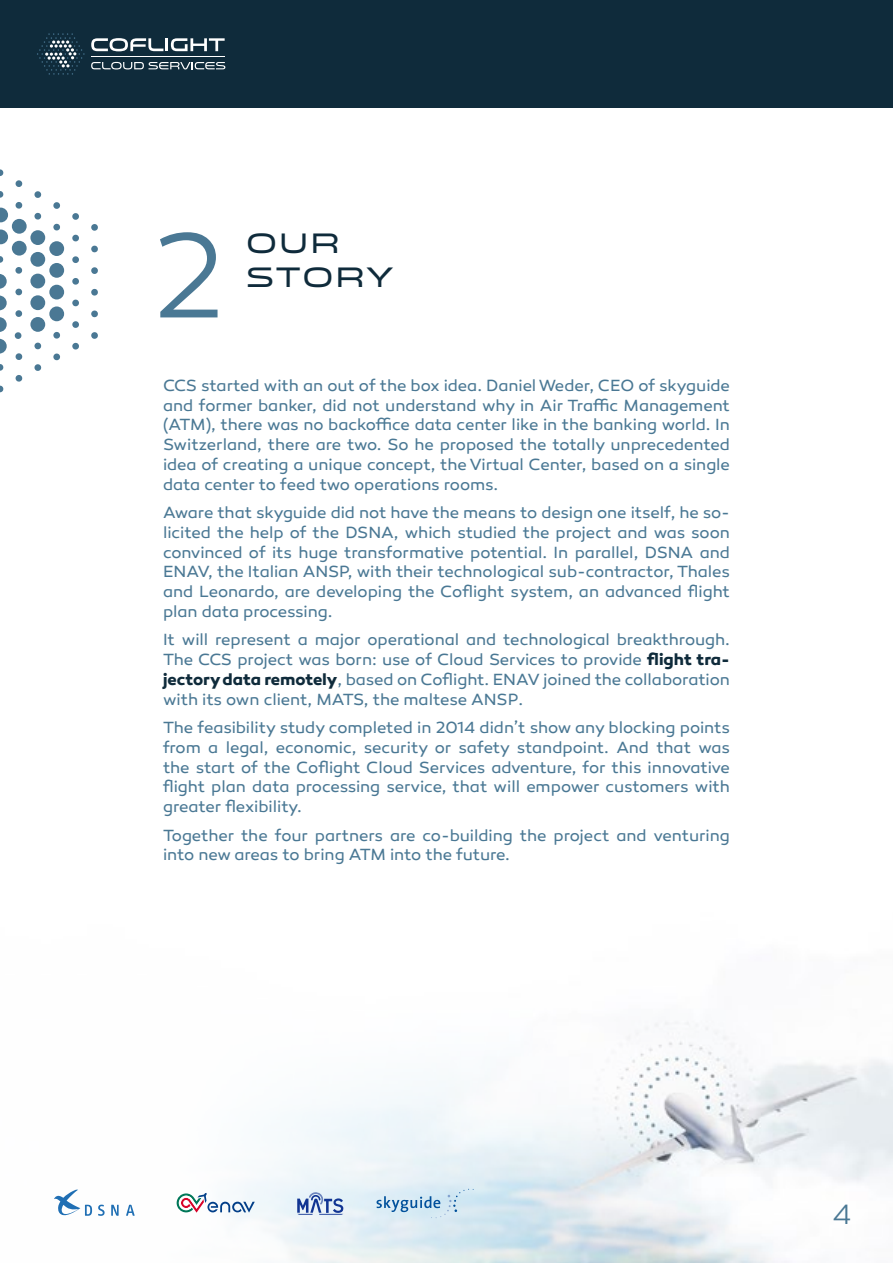
<style>
.page{position:relative;width:893px;height:1263px;background:#fff}
.page>*{position:absolute;margin:0;border:0;box-sizing:border-box;transform-origin:0 0}
.t1{font:300 122.55px "Canaro";color:#4a7894}
.t2{font:28.5px "Venera 700";letter-spacing:.095em;color:#0f2b3b}
.t3{font:300 28.5px "Canaro";color:#4a7894}
.t4{font:16.5px/19.8px "Canaro";letter-spacing:-.005em;color:#4a7894;text-align:justify}
.s1{font-weight:700;color:#0f2b3b}
</style>
<div class="page">
<img style="left:75px;top:1021px;width:818px;height:242px">
<div style="left:0;top:0;width:893px;height:107px;background:#0f2b3b"></div>
<hr style="left:91px;top:56px;width:134px;height:1px;background:#fff">
<svg style="left:37px;top:33px;width:48px;height:42px"></svg>
<svg style="left:91px;top:62px;width:134px;height:7px"></svg>
<svg style="left:91px;top:38px;width:134px;height:13px"></svg>
<svg style="left:98px;top:1204px;width:7px;height:12px"></svg>
<svg style="left:126px;top:1204px;width:9px;height:12px"></svg>
<svg style="left:111px;top:1204px;width:8px;height:12px"></svg>
<svg style="left:54px;top:1190px;width:38px;height:26px"></svg>
<svg style="left:177px;top:1193px;width:78px;height:19px"></svg>
<svg style="left:376px;top:1189px;width:98px;height:29px"></svg>
<svg style="left:297px;top:1192px;width:46px;height:23px"></svg>
<svg style="left:16px;top:202px;width:6px;height:7px"></svg>
<svg style="left:16px;top:180px;width:6px;height:7px"></svg>
<svg style="left:0;top:191px;width:4px;height:7px"></svg>
<svg style="left:0;top:169px;width:4px;height:7px"></svg>
<svg style="left:91px;top:332px;width:7px;height:7px"></svg>
<svg style="left:72px;top:342px;width:7px;height:8px"></svg>
<svg style="left:91px;top:310px;width:7px;height:8px"></svg>
<svg style="left:72px;top:321px;width:7px;height:7px"></svg>
<svg style="left:91px;top:289px;width:7px;height:7px"></svg>
<svg style="left:72px;top:299px;width:7px;height:7px"></svg>
<svg style="left:53px;top:332px;width:7px;height:7px"></svg>
<svg style="left:72px;top:278px;width:7px;height:7px"></svg>
<svg style="left:91px;top:267px;width:7px;height:7px"></svg>
<svg style="left:91px;top:246px;width:7px;height:7px"></svg>
<svg style="left:72px;top:256px;width:7px;height:7px"></svg>
<svg style="left:91px;top:224px;width:7px;height:7px"></svg>
<svg style="left:72px;top:235px;width:7px;height:7px"></svg>
<svg style="left:72px;top:213px;width:7px;height:7px"></svg>
<svg style="left:53px;top:224px;width:7px;height:7px"></svg>
<svg style="left:53px;top:202px;width:7px;height:7px"></svg>
<svg style="left:34px;top:213px;width:8px;height:7px"></svg>
<svg style="left:34px;top:191px;width:7px;height:7px"></svg>
<svg style="left:16px;top:375px;width:7px;height:7px"></svg>
<svg style="left:0;top:385px;width:4px;height:8px"></svg>
<svg style="left:0;top:364px;width:4px;height:7px"></svg>
<svg style="left:34px;top:364px;width:8px;height:7px"></svg>
<svg style="left:34px;top:342px;width:8px;height:8px"></svg>
<svg style="left:16px;top:353px;width:7px;height:7px"></svg>
<svg style="left:53px;top:353px;width:7px;height:7px"></svg>
<svg style="left:15px;top:267px;width:7px;height:7px"></svg>
<svg style="left:0;top:256px;width:4px;height:7px"></svg>
<svg style="left:15px;top:332px;width:7px;height:7px"></svg>
<svg style="left:15px;top:310px;width:8px;height:7px"></svg>
<svg style="left:15px;top:288px;width:8px;height:7px"></svg>
<div style="left:49px;top:306px;width:15px;height:15px;background:#4a7894;border-radius:50%"></div>
<div style="left:30px;top:317px;width:15px;height:15px;background:#4a7894;border-radius:50%"></div>
<svg style="left:0;top:339px;width:7px;height:15px"></svg>
<svg style="left:0;top:317px;width:7px;height:15px"></svg>
<svg style="left:0;top:296px;width:7px;height:14px"></svg>
<svg style="left:0;top:274px;width:7px;height:15px"></svg>
<div style="left:30px;top:295px;width:15px;height:15px;background:#4a7894;border-radius:50%"></div>
<div style="left:30px;top:274px;width:15px;height:14px;background:#4a7894;border-radius:50%"></div>
<div style="left:30px;top:252px;width:15px;height:15px;background:#4a7894;border-radius:50%"></div>
<div style="left:12px;top:241px;width:15px;height:15px;background:#4a7894;border-radius:50%"></div>
<div style="left:12px;top:219px;width:15px;height:15px;background:#4a7894;border-radius:50%"></div>
<svg style="left:0;top:229px;width:8px;height:15px"></svg>
<svg style="left:0;top:208px;width:8px;height:14px"></svg>
<div style="left:30px;top:230px;width:15px;height:15px;background:#4a7894;border-radius:50%"></div>
<div style="left:49px;top:285px;width:15px;height:14px;background:#4a7894;border-radius:50%"></div>
<div style="left:49px;top:263px;width:15px;height:15px;background:#4a7894;border-radius:50%"></div>
<div style="left:49px;top:241px;width:15px;height:15px;background:#4a7894;border-radius:50%"></div>
<h1 class="t1" style="left:153px;top:205px;width:73px">2</h1>
<h2 class="t2" style="left:246px;top:226px;width:95px">OUR</h2>
<h2 class="t2" style="left:246px;top:260px;width:149px">STORY</h2>
<p class="t4" style="left:163px;top:375px;width:568px">CCS started with an out of the box idea. Daniel Weder, CEO of skyguide and former banker, did not understand why in Air Traffic Management (ATM), there was no backoffice data center like in the banking world. In Switzerland, there are two. So he proposed the totally unprecedented idea of creating a unique concept, the Virtual Center, based on a single data center to feed two operations rooms.</p>
<p class="t4" style="left:163px;top:503px;width:568px">Aware that skyguide did not have the means to design one itself, he so&shy;licited the help of the DSNA, which studied the project and was soon convinced of its huge transformative potential. In parallel, DSNA and ENAV, the Italian ANSP, with their technological sub-contractor, Thales and Leonardo, are developing the Coflight system, an advanced flight plan data processing.</p>
<p class="t4" style="left:163px;top:630px;width:568px">It will represent a major operational and technological breakthrough.<br>The CCS project was born: use of Cloud Services to provide <span class="s1">flight tra&shy;jectory data remotely</span>, based on Coflight. ENAV joined the collaboration with its own client, MATS, the maltese ANSP.</p>
<p class="t4" style="left:163px;top:718px;width:568px">The feasibility study completed in 2014 didn’t show any blocking points from a legal, economic, security or safety standpoint. And that was the start of the Coflight Cloud Services adventure, for this innovative flight plan data processing service, that will empower customers with greater flexibility.</p>
<p class="t4" style="left:163px;top:825px;width:568px">Together the four partners are co-building the project and venturing into new areas to bring ATM into the future.</p>
<h2 class="t3" style="left:832px;top:1198px;width:21px">4</h2>
</div>
